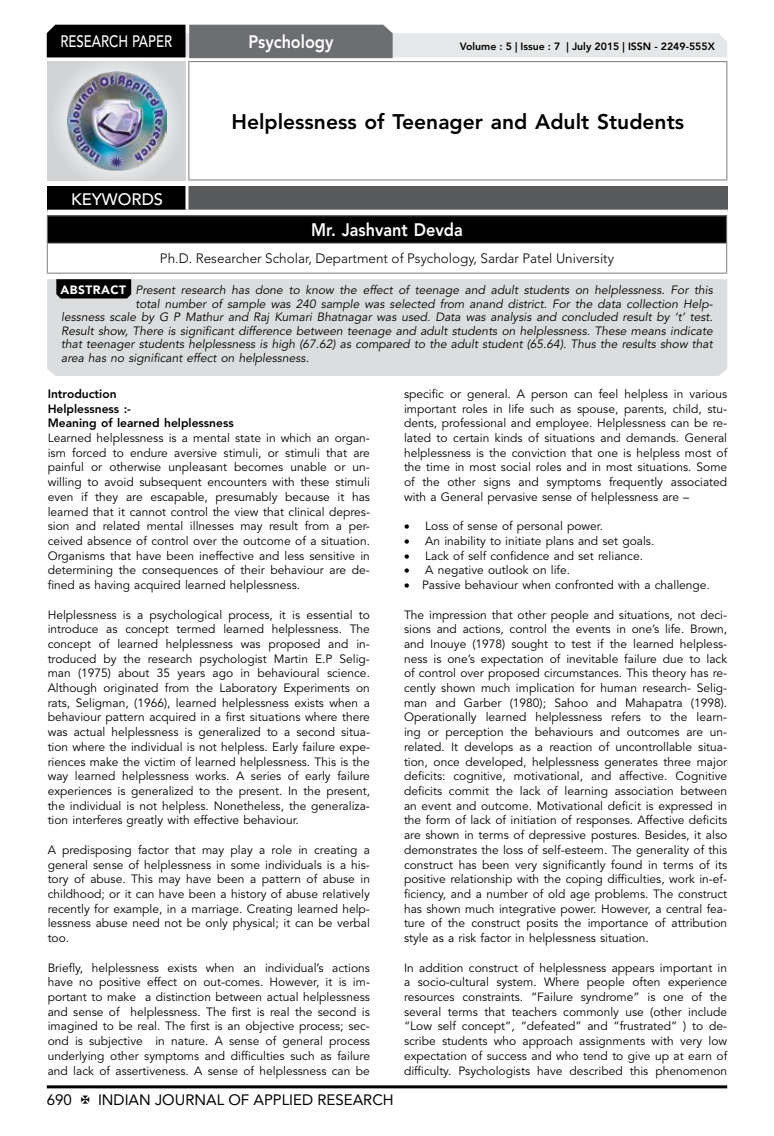
<style>
.page{position:relative;width:774px;height:1136px;background:#fff}
.page>*{position:absolute;margin:0;border:0;box-sizing:border-box;transform-origin:0 0}
.t1{font:800 21px "Avenir LT Std";color:#000}
.t2{font:800 18px "Avenir LT Std";color:#fff;scale:.9 1}
.t3{font:500 16.5px "Avenir LT Std";color:#fff;scale:.8 1}
.t4{font:500 16.5px "Avenir LT Std";color:#fff}
.t5{font:15px "Avenir LT Std";color:#000}
.t6{font:300 13.5px "Avenir LT Std";color:#000}
.t7{font:12px/14.7px "Avenir LT Std";color:#000;text-align:justify}
.t8{font:italic 12px "Avenir LT Std";color:#000}
.t9{font:800 12px/14.7px "Avenir LT Std";color:#000}
.t10{font:800 10.5px "Avenir LT Std";color:#000}
.s1{font-weight:900;font-style:normal;color:#fff}
</style>
<div class="page">
<hr style="left:47px;top:1085px;width:680px;height:3px;background:#000">
<div style="left:48px;top:62px;width:137px;height:118px;background:linear-gradient(to right,#d9dadb,#d9dadb)"></div>
<img style="left:68px;top:71px;width:99px;height:100px">
<svg style="left:47px;top:25px;width:680px;height:33px;background:#979899"></svg>
<hr style="left:188px;top:61px;width:539px;height:1px;background:#808285">
<hr style="left:188px;top:62px;width:1px;height:117px;background:#808285">
<hr style="left:726px;top:62px;width:1px;height:117px;background:#808285">
<hr style="left:188px;top:179px;width:539px;height:1px;background:#808285">
<div style="left:47px;top:216px;width:680px;height:27px;background:#000"></div>
<hr style="left:47px;top:215px;width:680px;height:1px;background:#808285">
<hr style="left:47px;top:243px;width:680px;height:1px;background:#808285">
<svg style="left:47px;top:216px;width:1px;height:56px"></svg>
<svg style="left:726px;top:216px;width:1px;height:56px"></svg>
<hr style="left:47px;top:272px;width:680px;height:2px;background:#808285">
<div style="left:47px;top:186px;width:140px;height:25px;background:#000"></div>
<div style="left:187px;top:186px;width:541px;height:25px;background:#58595b"></div>
<hr style="left:185px;top:186px;width:3px;height:24px;background:#fff">
<hr style="left:47px;top:210px;width:140px;height:3px;background:#fff">
<hr style="left:187px;top:210px;width:541px;height:3px;background:#fff">
<div style="left:47px;top:279px;width:680px;height:97px;background:#dcddde"></div>
<svg style="left:56px;top:279px;width:75px;height:19px"></svg>
<h3 class="t3" style="left:60px;top:32px;width:139px">RESEARCH PAPER</h3>
<h3 class="t4" style="left:71px;top:189px;width:94px">KEYWORDS</h3>
<h2 class="t2" style="left:248px;top:31px;width:96px">Psychology</h2>
<p class="t10" style="left:460px;top:41px;width:257px">Volume : 5 | Issue : 7 | July 2015 | ISSN - 2249-555X</p>
<h1 class="t1" style="left:231px;top:109px;width:454px">Helplessness of Teenager and Adult Students</h1>
<h2 class="t2" style="left:311px;top:219px;width:170px">Mr. Jashvant Devda</h2>
<p class="t6" style="left:160px;top:251px;width:455px">Ph.D. Researcher Scholar, Department of Psychology, Sardar Patel University</p>
<p class="t8" style="left:61px;top:283px;width:654px"><span class="s1">ABSTRACT</span> Present research has done to know the effect of teenage and adult students on helplessness. For this</p>
<p class="t8" style="left:135px;top:297px;width:579px">total number of sample was 240 sample was selected from anand district. For the data collection Help-</p>
<p class="t8" style="left:61px;top:310px;width:653px">lessness scale by G P Mathur and Raj Kumari Bhatnagar was used. Data was analysis and concluded result by ‘t’ test.</p>
<p class="t8" style="left:61px;top:324px;width:653px">Result show, There is significant difference between teenage and adult students on helplessness. These means indicate</p>
<p class="t8" style="left:61px;top:337px;width:653px">that teenager students helplessness is high (67.62) as compared to the adult student (65.64). Thus the results show that</p>
<p class="t8" style="left:61px;top:351px;width:249px">area has no significant effect on helplessness.</p>
<p class="t9" style="left:48px;top:386px;width:187px">Introduction<br>Helplessness :-<br>Meaning of learned helplessness</p>
<p class="t7" style="left:48px;top:431px;width:324px">Learned helplessness is a mental state in which an organ&shy;ism forced to endure aversive stimuli, or stimuli that are painful or otherwise unpleasant becomes unable or un&shy;willing to avoid subsequent encounters with these stimuli even if they are escapable, presumably because it has learned that it cannot control the view that clinical depres&shy;sion and related mental illnesses may result from a per&shy;ceived absence of control over the outcome of a situation.<br>Organisms that have been ineffective and less sensitive in determining the consequences of their behaviour are de&shy;fined as having acquired learned helplessness.</p>
<p class="t7" style="left:48px;top:607px;width:324px">Helplessness is a psychological process, it is essential to introduce as concept termed learned helplessness. The concept of learned helplessness was proposed and in&shy;troduced by the research psychologist Martin E.P Selig&shy;man (1975) about 35 years ago in behavioural science.<br>Although originated from the Laboratory Experiments on rats, Seligman, (1966), learned helplessness exists when a behaviour pattern acquired in a first situations where there was actual helplessness is generalized to a second situa&shy;tion where the individual is not helpless. Early failure expe&shy;riences make the victim of learned helplessness. This is the way learned helplessness works. A series of early failure experiences is generalized to the present. In the present, the individual is not helpless. Nonetheless, the generaliza&shy;tion interferes greatly with effective behaviour.</p>
<p class="t7" style="left:48px;top:842px;width:324px">A predisposing factor that may play a role in creating a general sense of helplessness in some individuals is a his&shy;tory of abuse. This may have been a pattern of abuse in childhood; or it can have been a history of abuse relatively recently for example, in a marriage. Creating learned help&shy;lessness abuse need not be only physical; it can be verbal too.</p>
<p class="t7" style="left:48px;top:960px;width:324px">Briefly, helplessness exists when an individual’s actions have no positive effect on out-comes. However, it is im&shy;portant to make a distinction between actual helplessness and sense of helplessness. The first is real the second is imagined to be real. The first is an objective process; sec&shy;ond is subjective in nature. A sense of general process underlying other symptoms and difficulties such as failure and lack of assertiveness. A sense of helplessness can be</p>
<p class="t7" style="left:404px;top:386px;width:325px">specific or general. A person can feel helpless in various important roles in life such as spouse, parents, child, stu&shy;dents, professional and employee. Helplessness can be re&shy;lated to certain kinds of situations and demands. General helplessness is the conviction that one is helpless most of the time in most social roles and in most situations. Some of the other signs and symptoms frequently associated with a General pervasive sense of helplessness are –</p>
<p class="t7" style="left:404px;top:519px;width:201px">• Loss of sense of personal power.</p>
<p class="t7" style="left:404px;top:533px;width:252px">• An inability to initiate plans and set goals.</p>
<p class="t7" style="left:404px;top:548px;width:241px">• Lack of self confidence and set reliance.</p>
<p class="t7" style="left:404px;top:563px;width:168px">• A negative outlook on life.</p>
<p class="t7" style="left:404px;top:578px;width:307px">• Passive behaviour when confronted with a challenge.</p>
<p class="t7" style="left:404px;top:607px;width:325px">The impression that other people and situations, not deci&shy;sions and actions, control the events in one’s life. Brown, and Inouye (1978) sought to test if the learned helpless&shy;ness is one’s expectation of inevitable failure due to lack of control over proposed circumstances. This theory has re&shy;cently shown much implication for human research- Selig&shy;man and Garber (1980); Sahoo and Mahapatra (1998).<br>Operationally learned helplessness refers to the learn&shy;ing or perception the behaviours and outcomes are un&shy;related. It develops as a reaction of uncontrollable situa&shy;tion, once developed, helplessness generates three major deficits: cognitive, motivational, and affective. Cognitive deficits commit the lack of learning association between an event and outcome. Motivational deficit is expressed in the form of lack of initiation of responses. Affective deficits are shown in terms of depressive postures. Besides, it also demonstrates the loss of self-esteem. The generality of this construct has been very significantly found in terms of its positive relationship with the coping difficulties, work in-ef&shy;ficiency, and a number of old age problems. The construct has shown much integrative power. However, a central fea&shy;ture of the construct posits the importance of attribution style as a risk factor in helplessness situation.</p>
<p class="t7" style="left:404px;top:960px;width:325px">In addition construct of helplessness appears important in a socio-cultural system. Where people often experience resources constraints. “Failure syndrome” is one of the several terms that teachers commonly use (other include “Low self concept”, “defeated” and “frustrated” ) to de&shy;scribe students who approach assignments with very low expectation of success and who tend to give up at earn of difficulty. Psychologists have described this phenomenon</p>
<p class="t5" style="left:47px;top:1090px;width:27px">690</p>
<p class="t5" style="left:98px;top:1090px;width:297px">INDIAN JOURNAL OF APPLIED RESEARCH</p>
</div>
